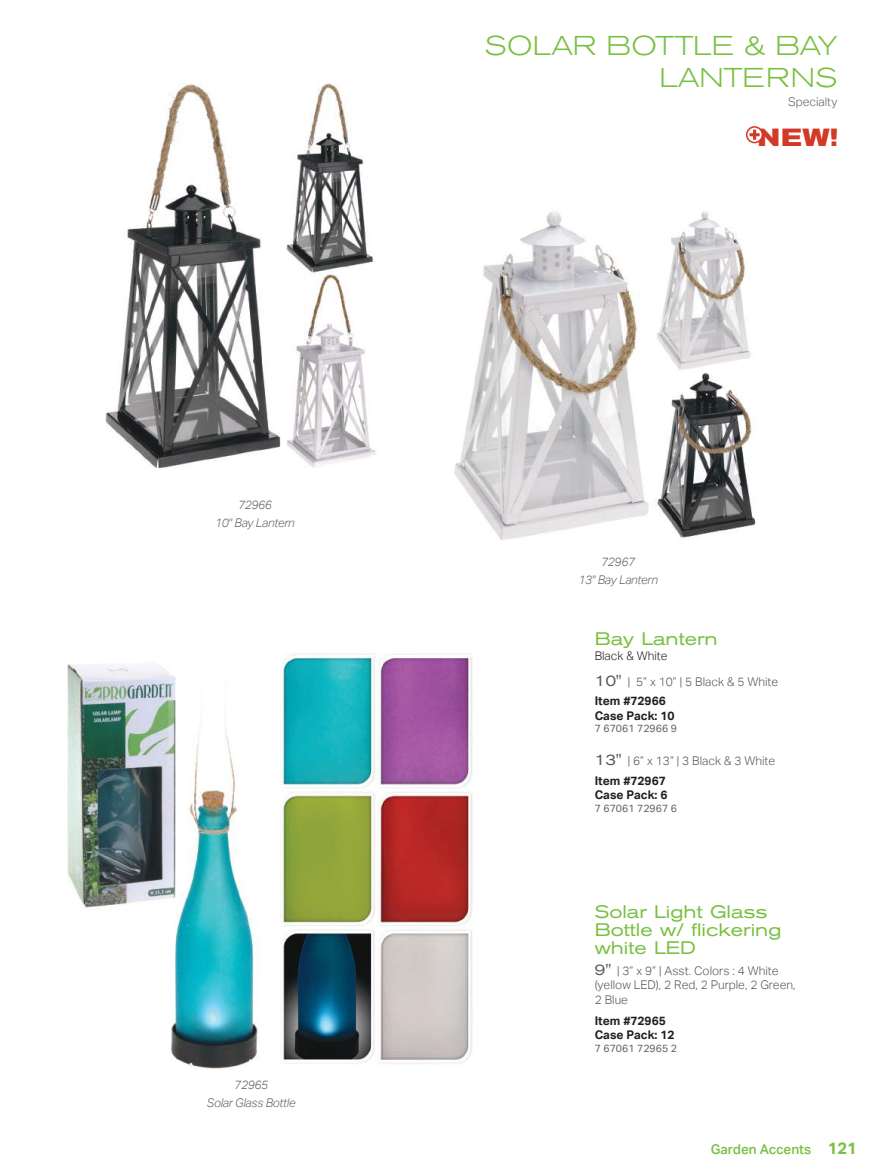
<style>
.page{position:relative;width:878px;height:1175px;background:#fff}
.page>*{position:absolute;margin:0;border:0;box-sizing:border-box;transform-origin:0 0}
.t1{font:300 expanded 27px/32.4px "Akzidenz Grotesk BE";color:#78c041;text-align:right}
.t2{font:700 expanded 24.6px "Akzidenz Grotesk BE";color:#d23926}
.t3{font:expanded 18px/18px "Akzidenz Grotesk BE";color:#78c041}
.t4{font:500 13.5px "Aktiv Grotesk";color:#78c041}
.t5{font:300 12px/14.4px "Aktiv Grotesk";color:#56575a}
.t6{font:italic 300 12px/18px "Aktiv Grotesk";letter-spacing:-.02em;color:#656365;text-align:center}
.t7{font:700 12px/14.4px "Aktiv Grotesk";color:#241f1f}
.t8{font:300 12px "Aktiv Grotesk";color:#656365}
.t9{font:10.5px "Aktiv Grotesk";color:#656365}
.s1{color:#241f1f}
.s2{font-family:"Akzidenz Grotesk BE";font-weight:400;font-stretch:expanded;font-size:15px}
.s3{font-weight:700;color:#241f1f}
.s4{font-weight:700;font-size:16.5px}
</style>
<div class="page">
<svg style="left:746px;top:127px;width:16px;height:16px"></svg>
<div style="left:746px;top:126px;width:17px;height:17px;border:2px solid #d23926;border-radius:50%"></div>
<svg style="left:749px;top:130px;width:10px;height:10px"></svg>
<img style="left:68px;top:652px;width:405px;height:416px">
<img style="left:105px;top:83px;width:271px;height:384px">
<img style="left:454px;top:211px;width:302px;height:329px">
<p class="t6" style="left:215px;top:496px;width:81px">72966<br>10" Bay Lantern</p>
<p class="t6" style="left:207px;top:1075px;width:90px">72965<br>Solar Glass Bottle</p>
<h1 class="t1" style="left:485px;top:30px;width:354px">SOLAR BOTTLE &amp; BAY<br>LANTERNS</h1>
<p class="t8" style="left:788px;top:95px;width:51px">Specialty</p>
<h2 class="t2" style="left:757px;top:123px;width:82px">NEW!</h2>
<p class="t6" style="left:578px;top:552px;width:81px">72967<br>13" Bay Lantern</p>
<h3 class="t3" style="left:594px;top:630px;width:124px">Bay Lantern</h3>
<p class="t5" style="left:594px;top:642px;width:185px;line-height:26px"><span class="s1">Black &amp; White<br></span><span class="s2">10"</span> | 5” x 10” | 5 Black &amp; 5 White</p>
<p class="t7" style="left:594px;top:694px;width:82px">Item #72966<br>Case Pack: 10</p>
<p class="t9" style="left:594px;top:722px;width:84px">7 67061 72966 9</p>
<p class="t5" style="left:594px;top:751px;width:182px;line-height:19.5px"><span class="s2">13"</span> | 6” x 13” | 3 Black &amp; 3 White<br><span class="s3">Item #72967</span></p>
<p class="t7" style="left:594px;top:787px;width:74px">Case Pack: 6</p>
<p class="t9" style="left:594px;top:802px;width:84px">7 67061 72967 6</p>
<h3 class="t3" style="left:594px;top:903px;width:188px">Solar Light Glass<br>Bottle w/ flickering white LED</h3>
<p class="t5" style="left:594px;top:963px;width:202px"><span class="s2">9"</span> | 3” x 9” | Asst. Colors : 4 White (yellow LED), 2 Red, 2 Purple, 2 Green,<br>2 Blue</p>
<p class="t7" style="left:594px;top:1013px;width:82px">Item #72965<br>Case Pack: 12</p>
<p class="t9" style="left:594px;top:1042px;width:84px">7 67061 72965 2</p>
<p class="t4" style="left:710px;top:1141px;width:148px">Garden Accents <span class="s4">121</span></p>
</div>
